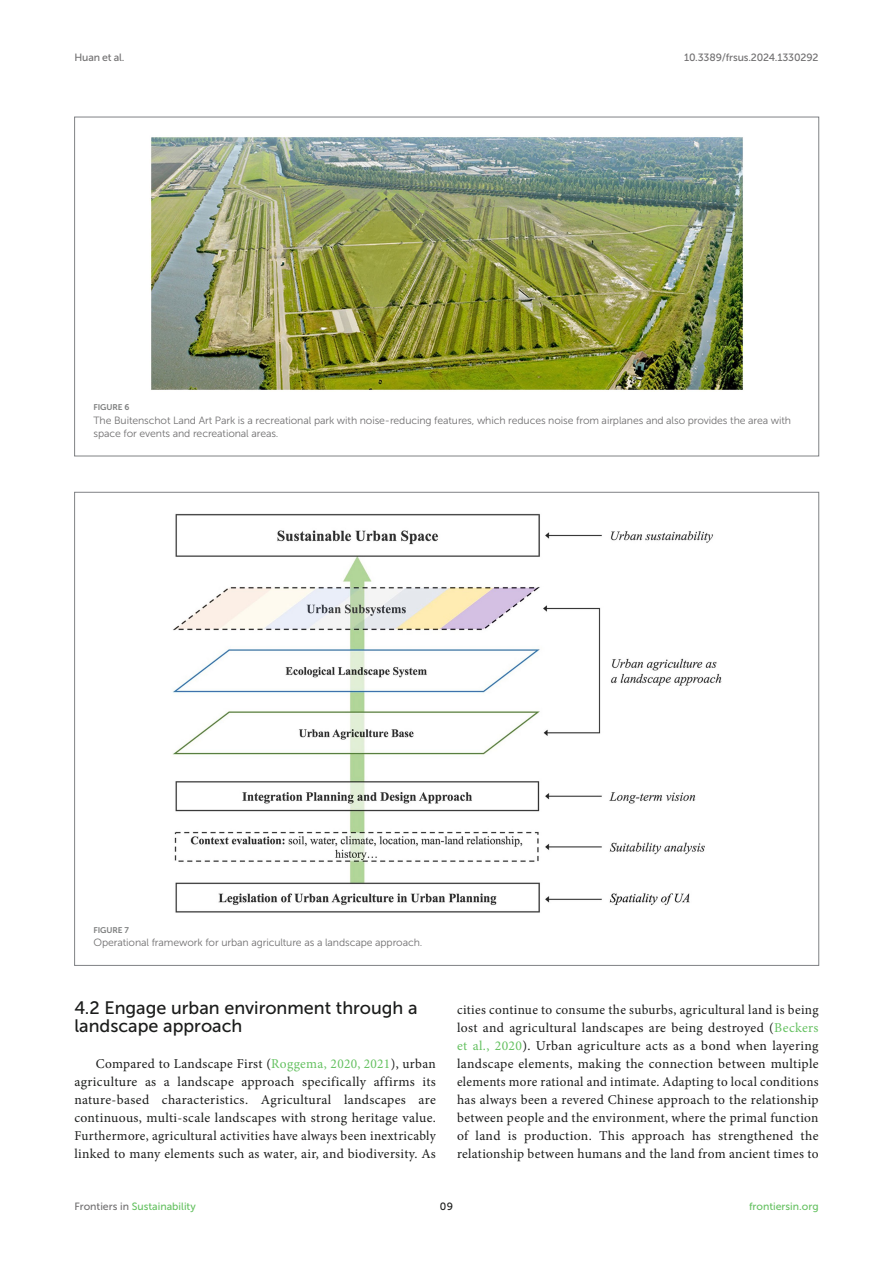
<style>
.page{position:relative;width:893px;height:1263px;background:#fff}
.page>*{position:absolute;margin:0;border:0;box-sizing:border-box;transform-origin:0 0}
.HEAD_2{font:18px/18px "Museo Sans 500";color:#1b1c1b}
.TEXT_FLUSH{font:13.5px/18px "Minion Pro";letter-spacing:.02em;color:#1b1c1b;text-align:justify}
.FIG_LEG{font:10.5px/13.5px "Museo Sans 300";letter-spacing:-.01em;color:#706f70}
.t1{font:10.5px "Museo Sans 500";color:#65c161}
.t2{font:10.5px "Museo Sans 500";letter-spacing:-.015em;color:#706f70}
.t3{font:10.5px "Museo Sans 500";color:#1b1c1b}
.FIG_HD{font:8.25px "Museo Sans 700";letter-spacing:-.01em;color:#7e7f7f}
.s1{color:#65c161}
.s2{color:#706f70}
</style>
<div class="page">
<img style="left:151px;top:137px;width:592px;height:253px">
<img style="left:172px;top:513px;width:550px;height:400px">
<p class="t2" style="left:74px;top:51px;width:52px">Huan et al.</p>
<p class="t2" style="left:684px;top:51px;width:136px">10.3389/frsus.2024.1330292</p>
<p class="FIG_HD" style="left:94px;top:403px;width:37px">FIGURE 6</p>
<p class="FIG_LEG" style="left:94px;top:413px;width:699px">The Buitenschot Land Art Park is a recreational park with noise-reducing features, which reduces noise from airplanes and also provides the area with space for events and recreational areas.</p>
<p class="FIG_HD" style="left:94px;top:925px;width:37px">FIGURE 7</p>
<p class="FIG_LEG" style="left:94px;top:936px;width:330px">Operational framework for urban agriculture as a landscape approach.</p>
<p class="HEAD_2" style="left:74px;top:999px;width:345px">4.2 Engage urban environment through a landscape approach</p>
<p class="TEXT_FLUSH" style="left:74px;top:1055px;width:363px;text-indent:21px">Compared to Landscape First (<span class="s1">Roggema, 2020, 2021</span>), urban agriculture as a landscape approach specifically affirms its nature-based characteristics. Agricultural landscapes are continuous, multi-scale landscapes with strong heritage value.<br>Furthermore, agricultural activities have always been inextricably linked to many elements such as water, air, and biodiversity. As</p>
<p class="TEXT_FLUSH" style="left:457px;top:1001px;width:363px">cities continue to consume the suburbs, agricultural land is being lost and agricultural landscapes are being destroyed (<span class="s1">Beckers et al., 2020</span>). Urban agriculture acts as a bond when layering landscape elements, making the connection between multiple elements more rational and intimate. Adapting to local conditions has always been a revered Chinese approach to the relationship between people and the environment, where the primal function of land is production. This approach has strengthened the relationship between humans and the land from ancient times to</p>
<p class="t1" style="left:74px;top:1200px;width:123px"><span class="s2">Frontiers in</span> Sustainability</p>
<p class="t3" style="left:440px;top:1200px;width:15px">09</p>
<p class="t1" style="left:749px;top:1200px;width:71px">frontiersin.org</p>
</div>
